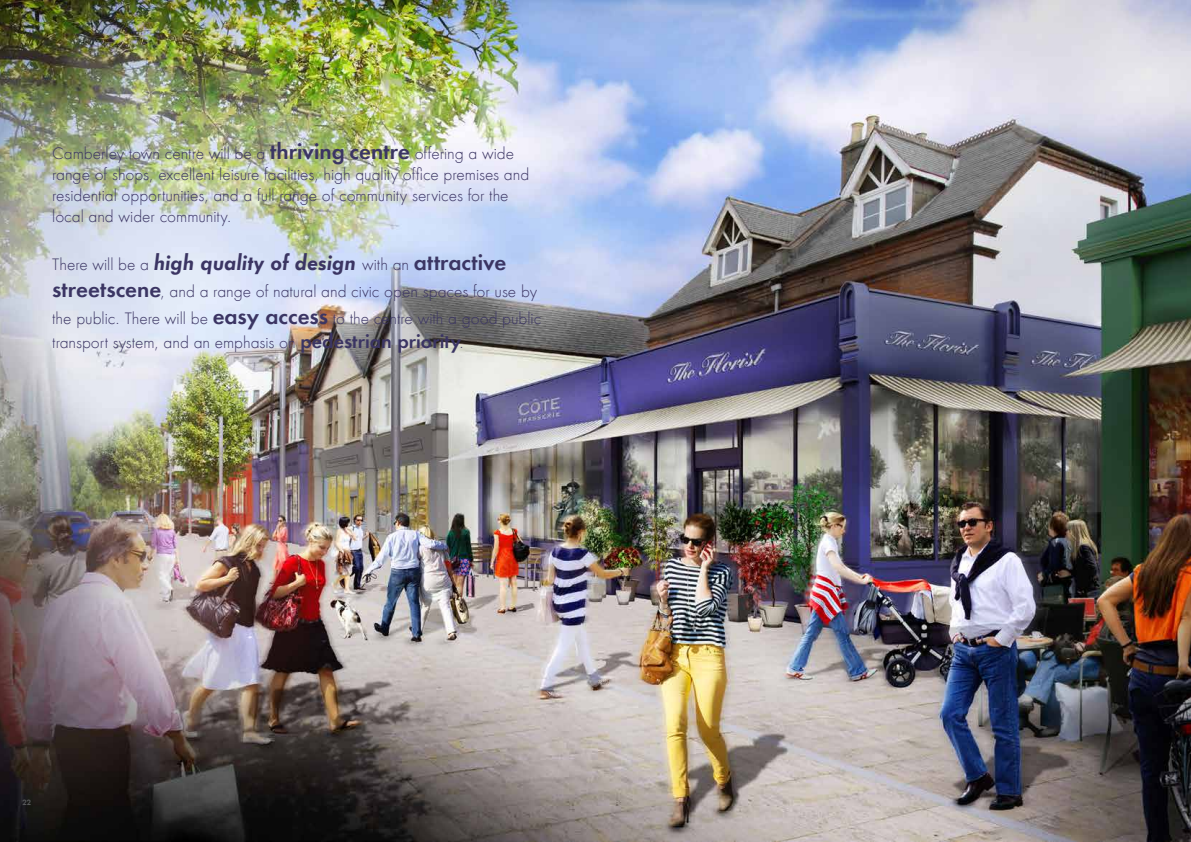
<style>
.page{position:relative;width:1191px;height:842px;background:#fff}
.page>*{position:absolute;margin:0;border:0;box-sizing:border-box;transform-origin:0 0}
.t1{font:italic 700 20.4px "Allies Morrison Futura ND";letter-spacing:-.005em;color:#3b3563}
.t2{font:15.3px/21px "Allies Morrison Futura ND";letter-spacing:-.005em;color:#3b3563}
.t3{font:700 7px "Allies Morrison Futura ND";color:#58595b}
.s1{font-weight:700;font-size:20.4px}
.s2{font-weight:400;font-style:normal;font-size:15.3px}
.s3{font-style:normal}
.s4{font-weight:700;font-size:17.8px}
</style>
<div class="page">
<img style="left:0;top:0;width:1191px;height:842px">
<p class="t2" style="left:52px;top:143px;width:478px">Camberley town centre will be a <span class="s1">thriving centre</span> offering a wide range of shops, excellent leisure facilities, high quality office premises and residential opportunities, and a full range of community services for the local and wider community.</p>
<h1 class="t1" style="left:52px;top:249px;width:455px"><span class="s2">There will be a</span> high quality of design <span class="s2">with an</span> <span class="s3">attractive</span></h1>
<p class="t2" style="left:52px;top:278px;width:490px;line-height:27px"><span class="s1">streetscene</span>, and a range of natural and civic open spaces for use by the public. There will be <span class="s1">easy access</span> to the centre with a good public</p>
<p class="t2" style="left:52px;top:332px;width:413px">transport system, and an emphasis on <span class="s4">pedestrian priority</span>.</p>
<p class="t3" style="left:23px;top:798px;width:10px">22</p>
</div>
